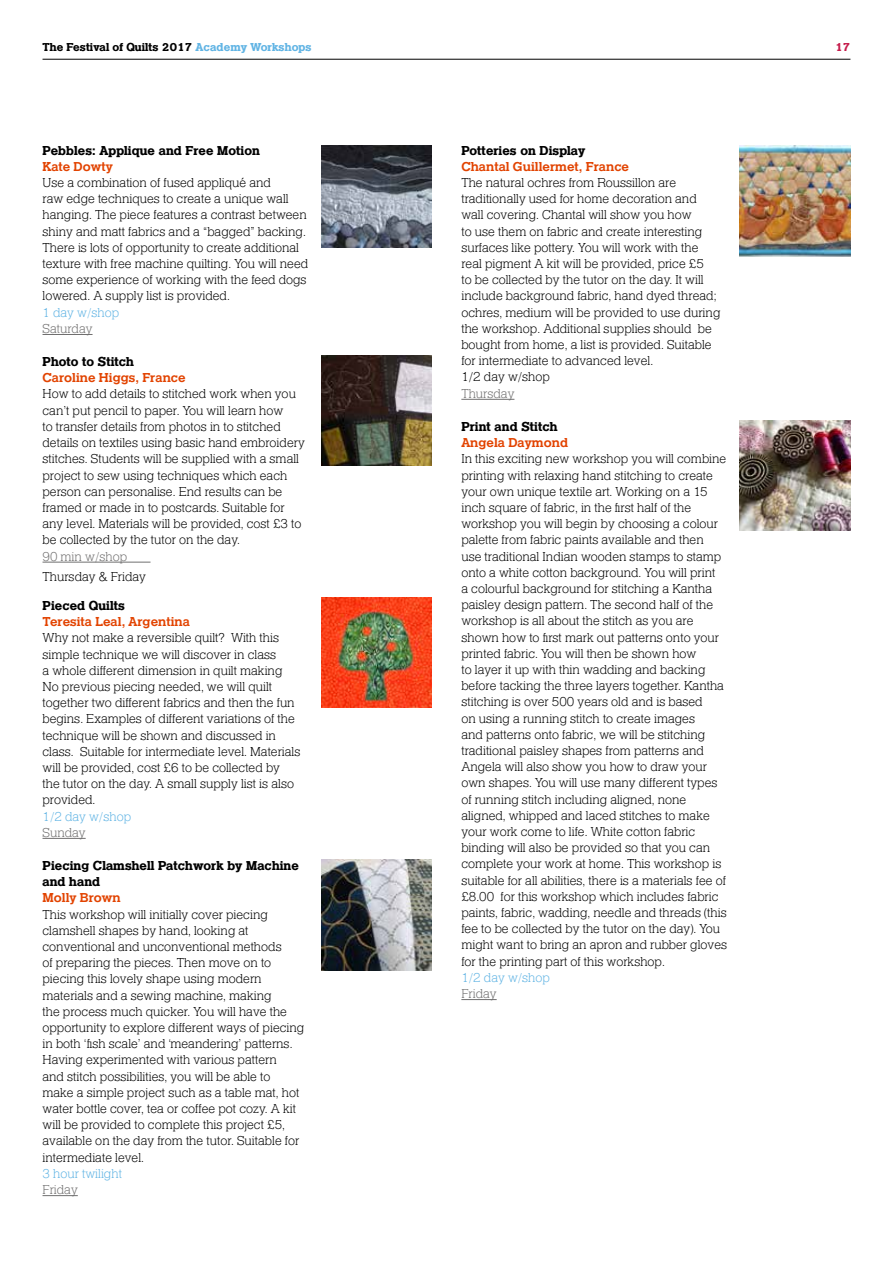
<style>
.page{position:relative;width:893px;height:1263px;background:#fff}
.page>*{position:absolute;margin:0;border:0;box-sizing:border-box;transform-origin:0 0}
.t1{font:13.5px/16.2px "Helserif Lgt";color:#000}
.t2{font:13.5px/16.2px "Helserif Bld";color:#000}
.t3{font:13.5px "Helserif Mdm";color:#e24301}
.t4{font:13.5px "Helserif Lgt";color:#61b4e4}
.t5{font:13.5px "Helserif Lgt";color:#706f6f}
.t6{font:12px "Helserif Bld";color:#000}
.t7{font:12px "Helserif Bld";color:#c51a4a}
.s1{color:#61b4e4}
</style>
<div class="page">
<hr style="left:43px;top:59px;width:807px;height:1px;background:#000">
<hr style="left:43px;top:334px;width:50px;height:1px;background:#706f6f">
<hr style="left:43px;top:562px;width:108px;height:1px;background:#706f6f">
<hr style="left:43px;top:838px;width:43px;height:1px;background:#706f6f">
<hr style="left:43px;top:1195px;width:35px;height:1px;background:#706f6f">
<hr style="left:461px;top:399px;width:53px;height:1px;background:#706f6f">
<hr style="left:461px;top:999px;width:36px;height:1px;background:#706f6f">
<img style="left:321px;top:146px;width:111px;height:101px">
<img style="left:321px;top:355px;width:111px;height:111px">
<img style="left:321px;top:597px;width:111px;height:110px">
<img style="left:321px;top:859px;width:111px;height:111px">
<img style="left:740px;top:146px;width:110px;height:110px">
<img style="left:740px;top:420px;width:110px;height:111px">
<p class="t6" style="left:43px;top:39px;width:271px">The Festival of Quilts 2017 <span class="s1">Academy Workshops</span></p>
<p class="t7" style="left:835px;top:39px;width:17px">17</p>
<p class="t2" style="left:43px;top:143px;width:219px">Pebbles: Applique and Free Motion</p>
<p class="t3" style="left:43px;top:157px;width:72px">Kate Dowty</p>
<p class="t1" style="left:43px;top:176px;width:267px">Use a combination of fused appliqué and<br>raw edge techniques to create a unique wall hanging. The piece features a contrast between shiny and matt fabrics and a “bagged” backing.<br>There is lots of opportunity to create additional texture with free machine quilting. You will need some experience of working with the feed dogs lowered. A supply list is provided.</p>
<p class="t4" style="left:43px;top:303px;width:78px">1 day w/shop</p>
<p class="t5" style="left:43px;top:319px;width:52px">Saturday</p>
<p class="t2" style="left:43px;top:355px;width:93px">Photo to Stitch</p>
<p class="t3" style="left:43px;top:369px;width:145px">Caroline Higgs, France</p>
<p class="t1" style="left:43px;top:387px;width:264px">How to add details to stitched work when you can’t put pencil to paper. You will learn how<br>to transfer details from photos in to stitched details on textiles using basic hand embroidery stitches. Students will be supplied with a small project to sew using techniques which each person can personalise. End results can be framed or made in to postcards. Suitable for any level. Materials will be provided, cost £3 to be collected by the tutor on the day.</p>
<p class="t5" style="left:43px;top:547px;width:86px">90 min w/shop</p>
<p class="t1" style="left:43px;top:569px;width:105px">Thursday &amp; Friday</p>
<p class="t2" style="left:43px;top:598px;width:84px">Pieced Quilts</p>
<p class="t3" style="left:43px;top:613px;width:149px">Teresita Leal, Argentina</p>
<p class="t1" style="left:43px;top:631px;width:259px">Why not make a reversible quilt? With this simple technique we will discover in class<br>a whole different dimension in quilt making No previous piecing needed, we will quilt together two different fabrics and then the fun begins. Examples of different variations of the technique will be shown and discussed in class. Suitable for intermediate level. Materials will be provided, cost £6 to be collected by the tutor on the day. A small supply list is also provided.</p>
<p class="t4" style="left:43px;top:807px;width:90px">1/2 day w/shop</p>
<p class="t5" style="left:43px;top:823px;width:45px">Sunday</p>
<p class="t2" style="left:43px;top:858px;width:258px">Piecing Clamshell Patchwork by Machine and hand</p>
<p class="t3" style="left:43px;top:889px;width:80px">Molly Brown</p>
<p class="t1" style="left:43px;top:907px;width:263px">This workshop will initially cover piecing clamshell shapes by hand, looking at conventional and unconventional methods<br>of preparing the pieces. Then move on to piecing this lovely shape using modern materials and a sewing machine, making<br>the process much quicker. You will have the opportunity to explore different ways of piecing in both ‘fish scale’ and ‘meandering’ patterns.<br>Having experimented with various pattern<br>and stitch possibilities, you will be able to make a simple project such as a table mat, hot water bottle cover, tea or coffee pot cozy. A kit will be provided to complete this project £5, available on the day from the tutor. Suitable for intermediate level.</p>
<p class="t4" style="left:43px;top:1164px;width:81px">3 hour twilight</p>
<p class="t5" style="left:43px;top:1180px;width:37px">Friday</p>
<p class="t2" style="left:461px;top:143px;width:126px">Potteries on Display</p>
<p class="t3" style="left:461px;top:157px;width:169px">Chantal Guillermet, France</p>
<p class="t1" style="left:461px;top:176px;width:261px">The natural ochres from Roussillon are traditionally used for home decoration and wall covering. Chantal will show you how<br>to use them on fabric and create interesting surfaces like pottery. You will work with the real pigment A kit will be provided, price £5<br>to be collected by the tutor on the day. It will include background fabric, hand dyed thread; ochres, medium will be provided to use during the workshop. Additional supplies should be bought from home, a list is provided. Suitable for intermediate to advanced level.<br>1/2 day w/shop</p>
<p class="t5" style="left:461px;top:384px;width:55px">Thursday</p>
<p class="t2" style="left:461px;top:419px;width:98px">Print and Stitch</p>
<p class="t3" style="left:461px;top:434px;width:108px">Angela Daymond</p>
<p class="t1" style="left:461px;top:452px;width:267px">In this exciting new workshop you will combine printing with relaxing hand stitching to create your own unique textile art. Working on a 15 inch square of fabric, in the first half of the workshop you will begin by choosing a colour palette from fabric paints available and then use traditional Indian wooden stamps to stamp onto a white cotton background. You will print<br>a colourful background for stitching a Kantha paisley design pattern. The second half of the workshop is all about the stitch as you are shown how to first mark out patterns onto your printed fabric. You will then be shown how<br>to layer it up with thin wadding and backing before tacking the three layers together. Kantha stitching is over 500 years old and is based<br>on using a running stitch to create images<br>and patterns onto fabric, we will be stitching traditional paisley shapes from patterns and Angela will also show you how to draw your own shapes. You will use many different types of running stitch including aligned, none aligned, whipped and laced stitches to make your work come to life. White cotton fabric binding will also be provided so that you can complete your work at home. This workshop is suitable for all abilities, there is a materials fee of £8.00 for this workshop which includes fabric paints, fabric, wadding, needle and threads (this fee to be collected by the tutor on the day). You might want to bring an apron and rubber gloves for the printing part of this workshop.</p>
<p class="t4" style="left:461px;top:968px;width:90px">1/2 day w/shop</p>
<p class="t5" style="left:461px;top:984px;width:37px">Friday</p>
</div>
